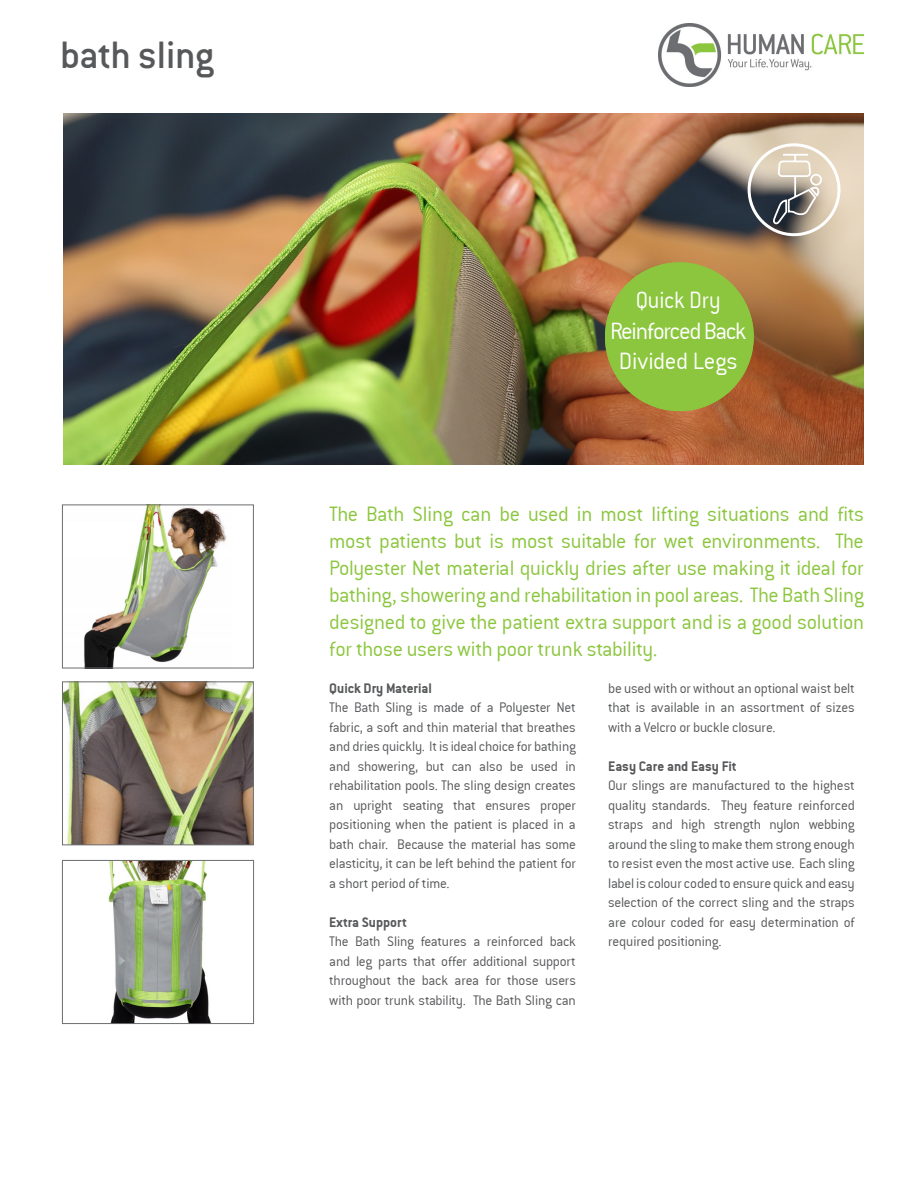
<style>
.page{position:relative;width:918px;height:1188px;background:#fff}
.page>*{position:absolute;margin:0;border:0;box-sizing:border-box;transform-origin:0 0}
.t1{font:42px "Conduit ITC Medium";letter-spacing:-.01em;color:#57585a}
.t2{font:25.5px/30.6px "Conduit ITCTT Light";letter-spacing:-.02em;color:#fff;text-align:center;scale:.95 1}
.t3{font:22.5px/27px "Conduit ITCTT Light";letter-spacing:-.01em;color:#8bc63e;text-align:justify}
.t4{font:15px/19.5px "Conduit ITCTT Light";letter-spacing:-.015em;color:#57585a;text-align:justify}
.t5{font:15px "Conduit ITCTT Bold";color:#57585a}
</style>
<div class="page">
<img style="left:64px;top:114px;width:800px;height:350px">
<img style="left:658px;top:24px;width:206px;height:62px">
<div style="left:748px;top:143px;width:92px;height:93px;border:3px solid #fff;border-radius:50%"></div>
<svg style="left:772px;top:153px;width:51px;height:74px;background:#aca49a"></svg>
<img style="left:84px;top:507px;width:142px;height:159px">
<div style="left:62px;top:505px;width:192px;height:163px;border:1px solid #6c6d70"></div>
<img style="left:64px;top:684px;width:188px;height:159px">
<div style="left:62px;top:682px;width:192px;height:163px;border:1px solid #6c6d70"></div>
<img style="left:108px;top:862px;width:103px;height:160px">
<div style="left:62px;top:860px;width:192px;height:164px;border:1px solid #6c6d70"></div>
<svg style="left:597px;top:254px;width:165px;height:163px;background:#98a73e"></svg>
<h1 class="t1" style="left:60px;top:30px;width:155px">bath sling</h1>
<h2 class="t2" style="left:610px;top:284px;width:145px">Quick Dry<br>Reinforced Back<br>Divided Legs</h2>
<p class="t3" style="left:329px;top:500px;width:536px">The Bath Sling can be used in most lifting situations and fits most patients but is most suitable for wet environments. The Polyester Net material quickly dries after use making it ideal for bathing, showering and rehabilitation in pool areas. The Bath Sling designed to give the patient extra support and is a good solution for those users with poor trunk stability.</p>
<p class="t5" style="left:329px;top:679px;width:104px">Quick Dry Material</p>
<p class="t4" style="left:329px;top:697px;width:248px">The Bath Sling is made of a Polyester Net fabric, a soft and thin material that breathes and dries quickly. It is ideal choice for bathing and showering, but can also be used in rehabilitation pools. The sling design creates an upright seating that ensures proper positioning when the patient is placed in a bath chair. Because the material has some elasticity, it can be left behind the patient for a short period of time.</p>
<p class="t5" style="left:329px;top:913px;width:79px">Extra Support</p>
<p class="t4" style="left:329px;top:931px;width:248px">The Bath Sling features a reinforced back and leg parts that offer additional support throughout the back area for those users with poor trunk stability. The Bath Sling can</p>
<p class="t4" style="left:608px;top:678px;width:248px">be used with or without an optional waist belt that is available in an assortment of sizes with a Velcro or buckle closure.</p>
<p class="t5" style="left:608px;top:757px;width:130px">Easy Care and Easy Fit</p>
<p class="t4" style="left:608px;top:775px;width:248px">Our slings are manufactured to the highest quality standards. They feature reinforced straps and high strength nylon webbing around the sling to make them strong enough to resist even the most active use. Each sling label is colour coded to ensure quick and easy selection of the correct sling and the straps are colour coded for easy determination of required positioning.</p>
</div>
